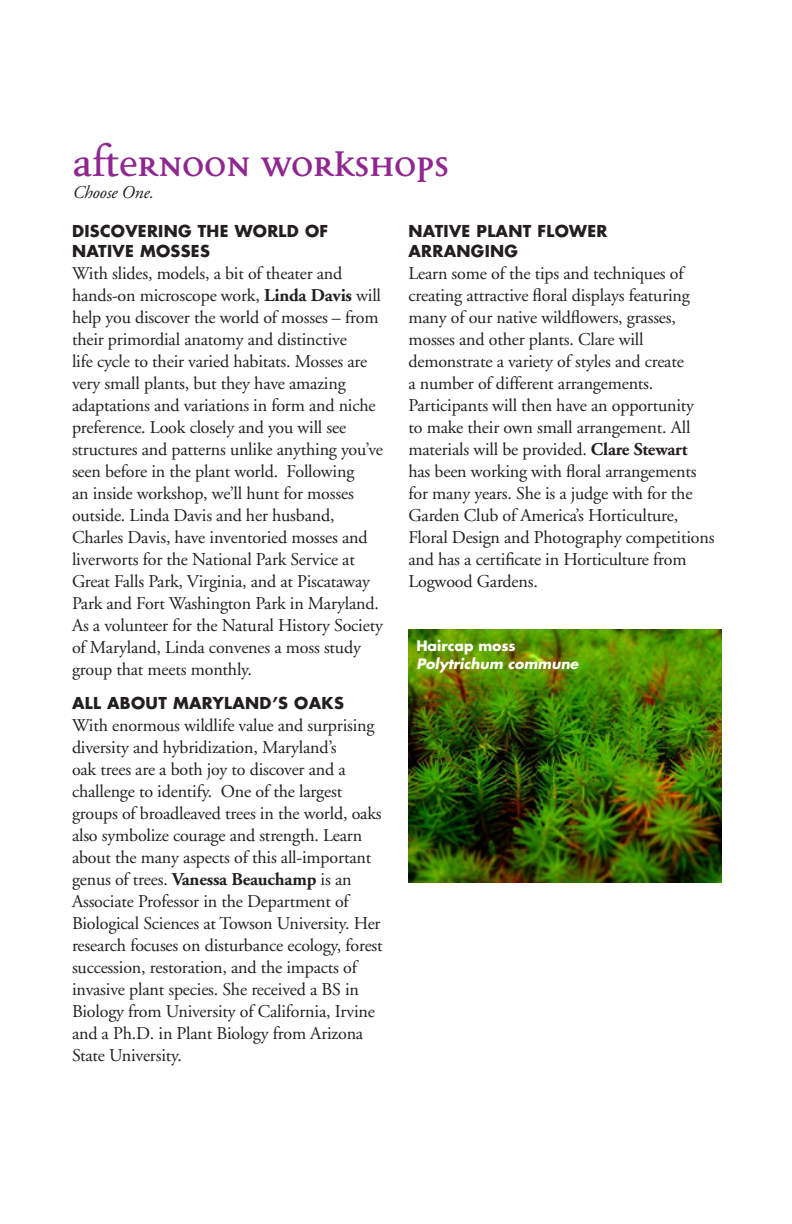
<style>
.page{position:relative;width:792px;height:1224px;background:#fff}
.page>*{position:absolute;margin:0;border:0;box-sizing:border-box;transform-origin:0 0}
.t1{font:700 48px "Disturbance OT";letter-spacing:-.02em;color:#90268f}
.body{font:18px/22px "Adobe Garamond";letter-spacing:-.01em;color:#231f20}
.t2{font:italic 18px "Adobe Garamond";letter-spacing:-.01em;color:#231f20}
.subhead{font:700 16px/20px "Futura";letter-spacing:.02em;color:#231f20}
.for_kids_subhead{font:italic 700 14px/18px "Futura";color:#fff}
.s1{font-weight:700}
.s2{font-style:normal}
</style>
<div class="page">
<img style="left:409px;top:629px;width:313px;height:254px">
<p class="t1" style="left:72px;top:143px;width:379px">Afternoon Workshops</p>
<p class="t2" style="left:72px;top:183px;width:83px">Choose One.</p>
<p class="subhead" style="left:72px;top:221px;width:258px">DISCOVERING THE WORLD OF<br>NATIVE MOSSES</p>
<p class="body" style="left:72px;top:263px;width:313px">With slides, models, a bit of theater and hands-on microscope work, <span class="s1">Linda Davis</span> will help you discover the world of mosses – from their primordial anatomy and distinctive<br>life cycle to their varied habitats. Mosses are very small plants, but they have amazing adaptations and variations in form and niche preference. Look closely and you will see structures and patterns unlike anything you’ve seen before in the plant world. Following<br>an inside workshop, we’ll hunt for mosses outside. Linda Davis and her husband, Charles Davis, have inventoried mosses and liverworts for the National Park Service at Great Falls Park, Virginia, and at Piscataway Park and Fort Washington Park in Maryland.<br>As a volunteer for the Natural History Society of Maryland, Linda convenes a moss study group that meets monthly.</p>
<p class="subhead" style="left:72px;top:693px;width:273px">ALL ABOUT MARYLAND’S OAKS</p>
<p class="body" style="left:72px;top:715px;width:312px">With enormous wildlife value and surprising diversity and hybridization, Maryland’s<br>oak trees are a both joy to discover and a challenge to identify. One of the largest groups of broadleaved trees in the world, oaks also symbolize courage and strength. Learn about the many aspects of this all-important genus of trees. <span class="s1">Vanessa Beauchamp</span> is an Associate Professor in the Department of Biological Sciences at Towson University. Her research focuses on disturbance ecology, forest succession, restoration, and the impacts of invasive plant species. She received a BS in Biology from University of California, Irvine and a Ph.D. in Plant Biology from Arizona State University.</p>
<p class="subhead" style="left:408px;top:221px;width:201px">NATIVE PLANT FLOWER<br>ARRANGING</p>
<p class="body" style="left:408px;top:263px;width:308px">Learn some of the tips and techniques of creating attractive floral displays featuring many of our native wildflowers, grasses, mosses and other plants. Clare will demonstrate a variety of styles and create<br>a number of different arrangements.<br>Participants will then have an opportunity<br>to make their own small arrangement. All materials will be provided. <span class="s1">Clare Stewart<br></span>has been working with floral arrangements for many years. She is a judge with for the Garden Club of America’s Horticulture, Floral Design and Photography competitions and has a certificate in Horticulture from Logwood Gardens.</p>
<p class="for_kids_subhead" style="left:416px;top:636px;width:164px"><span class="s2">Haircap moss<br></span>Polytrichum commune</p>
</div>
